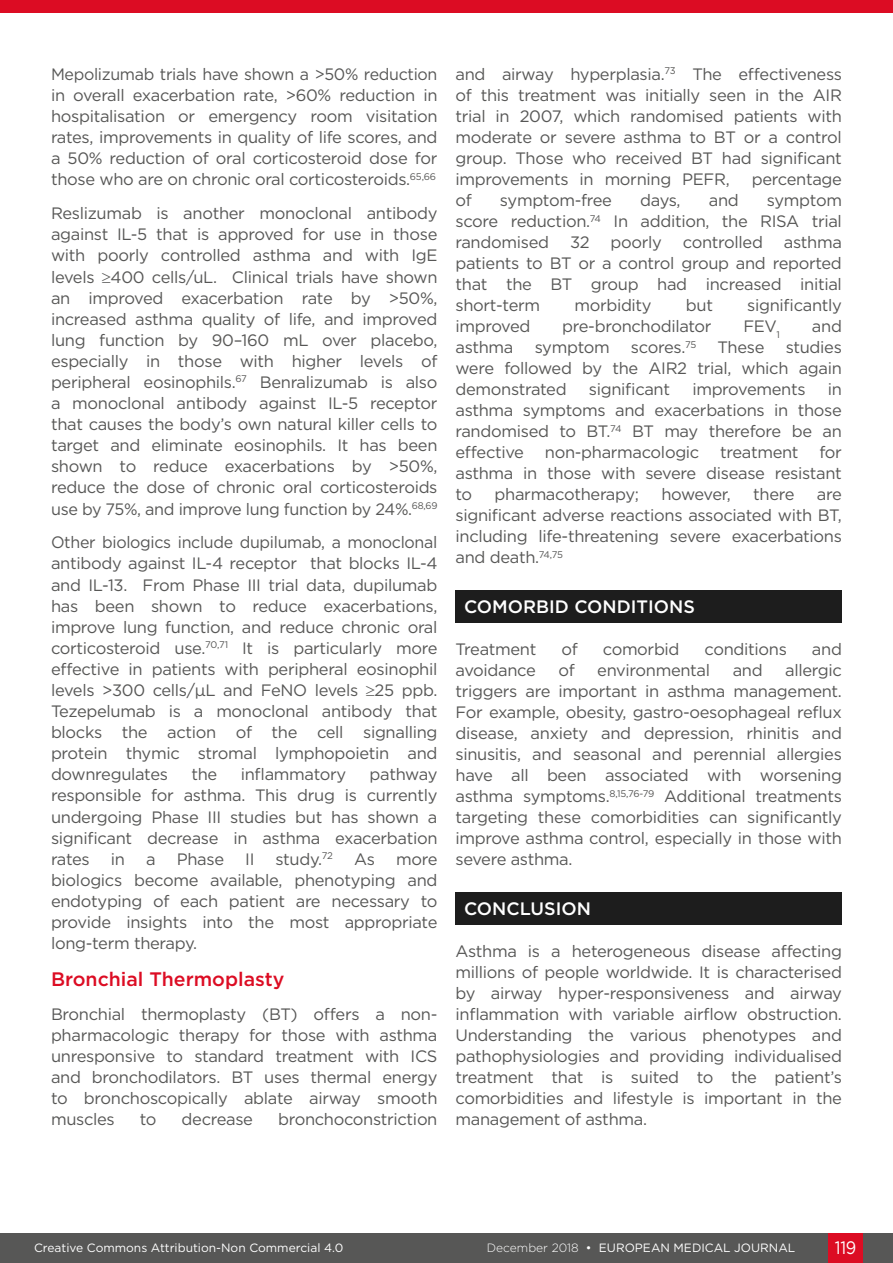
<style>
.page{position:relative;width:893px;height:1263px;background:#fff}
.page>*{position:absolute;margin:0;border:0;box-sizing:border-box;transform-origin:0 0}
.H2__Heading_2{font:500 19.5px "Gotham";color:#dc0c23}
.H1__Heading_1{font:500 18px "Gotham";color:#fff}
.t1{font:18px "Gotham";color:#fff;scale:.9 1}
.Body_Text{font:16.5px/21.1px "Gotham";letter-spacing:-.02em;color:#575756;text-align:justify}
.Body_Text-2{font:16.5px "Gotham";letter-spacing:-.045em;color:#575756}
.t2{font:12px "Gotham";color:#fff}
.s1{font-weight:300}
</style>
<div class="page">
<div style="left:0;top:1233px;width:893px;height:30px;background:#575756"></div>
<div style="left:829px;top:1233px;width:34px;height:30px;background:#dc0c23"></div>
<div style="left:455px;top:590px;width:387px;height:33px;background:#1d1d1d"></div>
<div style="left:455px;top:892px;width:387px;height:33px;background:#1d1d1d"></div>
<div style="left:0;top:0;width:893px;height:13px;background:#dc0c23"></div>
<p class="Body_Text" style="left:51px;top:63px;width:388px">Mepolizumab trials have shown a &gt;50% reduction in overall exacerbation rate, &gt;60% reduction in hospitalisation or emergency room visitation rates, improvements in quality of life scores, and a 50% reduction of oral corticosteroid dose for those who are on chronic oral corticosteroids.<sup>65,66</sup></p>
<p class="Body_Text" style="left:51px;top:202px;width:388px">Reslizumab is another monoclonal antibody against IL-5 that is approved for use in those with poorly controlled asthma and with IgE levels ≥400 cells/uL. Clinical trials have shown an improved exacerbation rate by &gt;50%, increased asthma quality of life, and improved lung function by 90–160 mL over placebo, especially in those with higher levels of peripheral eosinophils.<sup>67</sup> Benralizumab is also a monoclonal antibody against IL-5 receptor that causes the body’s own natural killer cells to target and eliminate eosinophils. It has been shown to reduce exacerbations by &gt;50%, reduce the dose of chronic oral corticosteroids use by 75%, and improve lung function by 24%.<sup>68,69</sup></p>
<p class="Body_Text" style="left:51px;top:532px;width:388px">Other biologics include dupilumab, a monoclonal antibody against IL-4 receptor that blocks IL-4 and IL-13. From Phase III trial data, dupilumab has been shown to reduce exacerbations, improve lung function, and reduce chronic oral corticosteroid use.<sup>70,71</sup> It is particularly more effective in patients with peripheral eosinophil levels &gt;300 cells/µL and FeNO levels ≥25 ppb.<br>Tezepelumab is a monoclonal antibody that blocks the action of the cell signalling protein thymic stromal lymphopoietin and downregulates</p>
<p class="Body_Text" style="left:191px;top:763px;width:27px">the</p>
<p class="Body_Text" style="left:241px;top:763px;width:107px">inflammatory</p>
<p class="Body_Text" style="left:51px;top:763px;width:388px;text-indent:319px">pathway responsible for asthma. This drug is currently undergoing Phase III studies but has shown a significant decrease in asthma exacerbation rates</p>
<p class="Body_Text" style="left:111px;top:848px;width:16px">in</p>
<p class="Body_Text" style="left:146px;top:848px;width:11px">a</p>
<p class="Body_Text" style="left:177px;top:848px;width:49px">Phase</p>
<p class="Body_Text" style="left:245px;top:848px;width:11px">II</p>
<p class="Body_Text" style="left:276px;top:848px;width:59px">study.<sup>72</sup></p>
<p class="Body_Text" style="left:354px;top:848px;width:22px">As</p>
<p class="Body_Text" style="left:51px;top:848px;width:388px;text-indent:345px">more biologics become available, phenotyping and endotyping of each patient are necessary to provide insights into the most appropriate long-term therapy.</p>
<p class="H2__Heading_2" style="left:51px;top:966px;width:235px">Bronchial Thermoplasty</p>
<p class="Body_Text" style="left:51px;top:1003px;width:388px">Bronchial thermoplasty (BT) offers a non&shy;pharmacologic therapy for those with asthma unresponsive to standard treatment with ICS and bronchodilators. BT uses thermal energy to bronchoscopically ablate airway smooth muscles</p>
<p class="Body_Text" style="left:140px;top:1108px;width:18px">to</p>
<p class="Body_Text" style="left:182px;top:1108px;width:73px">decrease</p>
<p class="Body_Text" style="left:278px;top:1108px;width:161px">bronchoconstriction</p>
<p class="Body_Text" style="left:455px;top:63px;width:388px">and airway hyperplasia.<sup>73</sup> The effectiveness of this treatment was initially seen in the AIR trial in 2007, which randomised patients with moderate or severe asthma to BT or a control group. Those who received BT had significant improvements in morning PEFR,</p>
<p class="Body_Text" style="left:752px;top:168px;width:92px">percentage</p>
<p class="Body_Text" style="left:455px;top:189px;width:18px">of</p>
<p class="Body_Text" style="left:500px;top:189px;width:114px">symptom-free</p>
<p class="Body_Text" style="left:640px;top:189px;width:42px">days,</p>
<p class="Body_Text" style="left:709px;top:189px;width:32px">and</p>
<p class="Body_Text" style="left:455px;top:189px;width:388px;text-indent:311px">symptom score reduction.<sup>74</sup> In addition, the RISA trial randomised</p>
<p class="Body_Text" style="left:455px;top:231px;width:388px;text-indent:328px">asthma patients to BT or a control group and reported that the BT group had increased initial short-term</p>
<p class="Body_Text" style="left:570px;top:231px;width:21px">32</p>
<p class="Body_Text" style="left:611px;top:231px;width:53px">poorly</p>
<p class="Body_Text" style="left:683px;top:231px;width:82px">controlled</p>
<p class="Body_Text" style="left:574px;top:294px;width:79px">morbidity</p>
<p class="Body_Text" style="left:686px;top:294px;width:29px">but</p>
<p class="Body_Text" style="left:747px;top:294px;width:96px">significantly</p>
<p class="Body_Text" style="left:455px;top:315px;width:77px">improved</p>
<p class="Body_Text" style="left:562px;top:315px;width:151px">pre-bronchodilator</p>
<p class="Body_Text" style="left:743px;top:315px;width:38px">FEV<sub>1</sub></p>
<p class="Body_Text" style="left:812px;top:315px;width:32px">and</p>
<p class="Body_Text" style="left:455px;top:336px;width:59px">asthma</p>
<p class="Body_Text" style="left:535px;top:336px;width:77px">symptom</p>
<p class="Body_Text" style="left:631px;top:336px;width:67px">scores.<sup>75</sup></p>
<p class="Body_Text" style="left:718px;top:336px;width:48px">These</p>
<p class="Body_Text" style="left:455px;top:336px;width:388px;text-indent:330px">studies were followed by the AIR2 trial, which again demonstrated</p>
<p class="Body_Text" style="left:589px;top:378px;width:83px">significant</p>
<p class="Body_Text" style="left:692px;top:378px;width:115px">improvements</p>
<p class="Body_Text" style="left:455px;top:378px;width:388px;text-indent:372px">in asthma symptoms and exacerbations in those randomised to BT.<sup>74</sup> BT may therefore be an effective</p>
<p class="Body_Text" style="left:455px;top:441px;width:388px;text-indent:364px">for asthma in those with severe disease resistant to</p>
<p class="Body_Text" style="left:545px;top:441px;width:156px">non-pharmacologic</p>
<p class="Body_Text" style="left:720px;top:441px;width:80px">treatment</p>
<p class="Body_Text" style="left:495px;top:483px;width:146px">pharmacotherapy;</p>
<p class="Body_Text-2" style="left:661px;top:484px;width:71px">however,</p>
<p class="Body_Text" style="left:753px;top:483px;width:43px">there</p>
<p class="Body_Text" style="left:455px;top:484px;width:388px;text-indent:361px">are significant adverse reactions associated with BT, including life-threatening severe exacerbations and death.<sup>74,75</sup></p>
<p class="H1__Heading_1" style="left:464px;top:595px;width:232px">COMORBID CONDITIONS</p>
<p class="Body_Text" style="left:455px;top:638px;width:82px">Treatment</p>
<p class="Body_Text" style="left:561px;top:638px;width:18px">of</p>
<p class="Body_Text" style="left:603px;top:638px;width:78px">comorbid</p>
<p class="Body_Text" style="left:705px;top:638px;width:84px">conditions</p>
<p class="Body_Text" style="left:812px;top:638px;width:32px">and</p>
<p class="Body_Text" style="left:455px;top:659px;width:82px">avoidance</p>
<p class="Body_Text" style="left:558px;top:659px;width:18px">of</p>
<p class="Body_Text" style="left:597px;top:659px;width:114px">environmental</p>
<p class="Body_Text" style="left:733px;top:659px;width:32px">and</p>
<p class="Body_Text" style="left:455px;top:659px;width:388px;text-indent:330px">allergic triggers are important in asthma management.<br>For example, obesity, gastro-oesophageal reflux disease, anxiety and depression, rhinitis and sinusitis, and seasonal and perennial allergies have all been associated with worsening asthma symptoms.<sup>8,15,76-79</sup> Additional treatments targeting these comorbidities can significantly improve asthma control, especially in those with severe asthma.</p>
<p class="H1__Heading_1" style="left:464px;top:897px;width:128px">CONCLUSION</p>
<p class="Body_Text" style="left:455px;top:940px;width:388px">Asthma is a heterogeneous disease affecting millions of people worldwide. It is characterised by airway hyper-responsiveness and airway inflammation with variable airflow obstruction.<br>Understanding the various phenotypes and pathophysiologies and providing individualised treatment that is suited to the patient’s comorbidities and lifestyle is important in the management of asthma.</p>
<p class="t2" style="left:34px;top:1240px;width:311px">Creative Commons Attribution-Non Commercial 4.0</p>
<p class="t2" style="left:487px;top:1240px;width:310px"><span class="s1">December 2018</span> • EUROPEAN MEDICAL JOURNAL</p>
<p class="t1" style="left:835px;top:1236px;width:25px">119</p>
</div>
